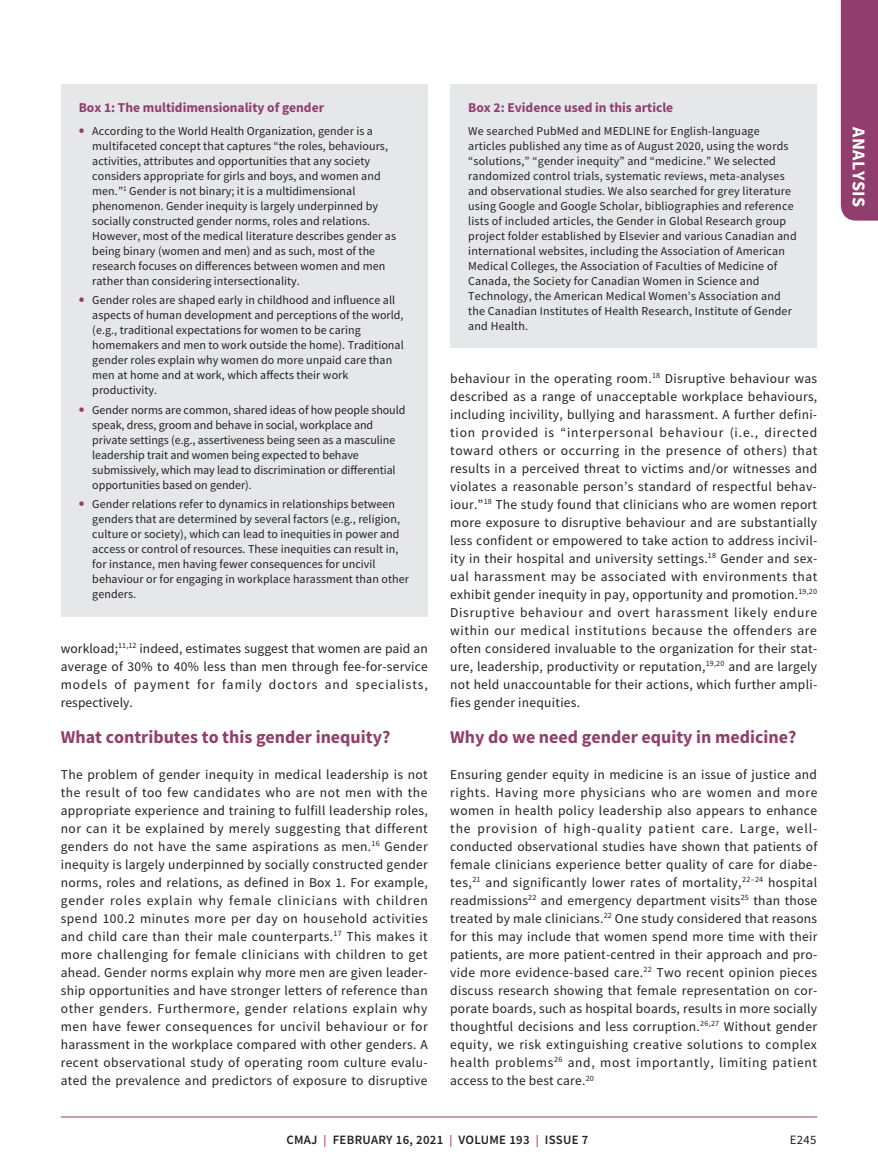
<style>
.page{position:relative;width:878px;height:1175px;background:#fff}
.page>*{position:absolute;margin:0;border:0;box-sizing:border-box;transform-origin:0 0}
.t1{font:700 18px "Source Sans Pro";color:#913e6e}
.t2{font:700 18px "Source Sans Pro";letter-spacing:.025em;color:#fff}
.t3{font:13.5px/18px "Source Sans Pro";letter-spacing:.02em;color:#231f20;text-align:justify}
.t4{font:700 13.5px "Source Sans Pro";color:#913e6e}
.t5{font:600 12.75px "Source Sans Pro";letter-spacing:.025em;color:#231f20}
.t6{font:12.75px "Source Sans Pro";color:#231f20}
.t7{font:12px/15px "Source Sans Pro";letter-spacing:.005em;color:#231f20}
.s1{font-weight:700;font-size:16.5px;color:#913e6e}
.s2{font-size:12px;color:#c5384e}
</style>
<div class="page">
<div style="left:840px;top:0;width:38px;height:220px;background:#913e6e"></div>
<hr style="left:61px;top:1116px;width:756px;height:1px;background:#913e6e">
<div style="left:61px;top:84px;width:367px;height:532px;background:#e6e7e9"></div>
<div style="left:450px;top:84px;width:367px;height:264px;background:#e6e7e9"></div>
<p class="t4" style="left:79px;top:99px;width:247px">Box 1: The multidimensionality of gender</p>
<p class="t7" style="left:92px;top:123px;width:305px;text-indent:-14px"><span class="s1">•</span> According to the World Health Organization, gender is a multifaceted concept that captures “the roles, behaviours, activities, attributes and opportunities that any society considers appropriate for girls and boys, and women and men.”<sup>1</sup> Gender is not binary; it is a multidimensional phenomenon. Gender inequity is largely underpinned by socially constructed gender norms, roles and relations.<br>However, most of the medical literature describes gender as being binary (women and men) and as such, most of the research focuses on differences between women and men rather than considering intersectionality.</p>
<p class="t7" style="left:92px;top:293px;width:313px;text-indent:-14px"><span class="s1">•</span> Gender roles are shaped early in childhood and influence all aspects of human development and perceptions of the world, (e.g., traditional expectations for women to be caring homemakers and men to work outside the home). Traditional gender roles explain why women do more unpaid care than men at home and at work, which affects their work productivity.</p>
<p class="t7" style="left:92px;top:402px;width:314px;text-indent:-14px"><span class="s1">•</span> Gender norms are common, shared ideas of how people should speak, dress, groom and behave in social, workplace and private settings (e.g., assertiveness being seen as a masculine leadership trait and women being expected to behave submissively, which may lead to discrimination or differential opportunities based on gender).</p>
<p class="t7" style="left:92px;top:497px;width:318px;text-indent:-14px"><span class="s1">•</span> Gender relations refer to dynamics in relationships between genders that are determined by several factors (e.g., religion, culture or society), which can lead to inequities in power and access or control of resources. These inequities can result in, for instance, men having fewer consequences for uncivil behaviour or for engaging in workplace harassment than other genders.</p>
<p class="t3" style="left:61px;top:639px;width:368px">workload;<sup>11,12</sup> indeed, estimates suggest that women are paid an average of 30% to 40% less than men through fee-for-service models of payment for family doctors and specialists, respectively.</p>
<h1 class="t1" style="left:61px;top:724px;width:331px">What contributes to this gender inequity?</h1>
<p class="t3" style="left:61px;top:765px;width:368px">The problem of gender inequity in medical leadership is not the result of too few candidates who are not men with the appropriate experience and training to fulfill leadership roles, nor can it be explained by merely suggesting that different genders do not have the same aspirations as men.<sup>16</sup> Gender inequity is largely underpinned by socially constructed gender norms, roles and relations, as defined in Box 1. For example, gender roles explain why female clinicians with children spend 100.2 minutes more per day on household activities and child care than their male counterparts.<sup>17</sup> This makes it more challenging for female clinicians with children to get ahead. Gender norms explain why more men are given leader&shy;ship opportunities and have stronger letters of reference than other genders. Furthermore, gender relations explain why men have fewer consequences for uncivil behaviour or for harassment in the workplace compared with other genders. A recent observational study of operating room culture evalu&shy;ated the prevalence and predictors of exposure to disruptive</p>
<p class="t4" style="left:468px;top:99px;width:206px">Box 2: Evidence used in this article</p>
<p class="t7" style="left:468px;top:123px;width:330px">We searched PubMed and MEDLINE for English-language articles published any time as of August 2020, using the words “solutions,” “gender inequity” and “medicine.” We selected randomized control trials, systematic reviews, meta-analyses and observational studies. We also searched for grey literature using Google and Google Scholar, bibliographies and reference lists of included articles, the Gender in Global Research group project folder established by Elsevier and various Canadian and international websites, including the Association of American Medical Colleges, the Association of Faculties of Medicine of Canada, the Society for Canadian Women in Science and Technology, the American Medical Women’s Association and the Canadian Institutes of Health Research, Institute of Gender and Health.</p>
<p class="t3" style="left:450px;top:369px;width:369px">behaviour in the operating room.<sup>18</sup> Disruptive behaviour was described as a range of unacceptable workplace behaviours, including incivility, bullying and harassment. A further defini&shy;tion provided is “interpersonal behaviour (i.e., directed toward others or occurring in the presence of others) that results in a perceived threat to victims and/or witnesses and violates a reasonable person’s standard of respectful behav&shy;iour.”<sup>18</sup> The study found that clinicians who are women report more exposure to disruptive behaviour and are substantially less confident or empowered to take action to address incivil&shy;ity in their hospital and university settings.<sup>18</sup> Gender and sex&shy;ual harassment may be associated with environments that exhibit gender inequity in pay, opportunity and promotion.<sup>19,20<br></sup>Disruptive behaviour and overt harassment likely endure within our medical institutions because the offenders are often considered invaluable to the organization for their stat&shy;ure, leadership, productivity or reputation,<sup>19,20</sup> and are largely not held unaccountable for their actions, which further ampli&shy;fies gender inequities.</p>
<h1 class="t1" style="left:450px;top:724px;width:348px">Why do we need gender equity in medicine?</h1>
<p class="t3" style="left:450px;top:765px;width:368px">Ensuring gender equity in medicine is an issue of justice and rights. Having more physicians who are women and more women in health policy leadership also appears to enhance the provision of high-quality patient care. Large, well&shy;conducted observational studies have shown that patients of female clinicians experience better quality of care for diabe&shy;tes,<sup>21</sup> and significantly lower rates of mortality,<sup>22–24</sup> hospital readmissions<sup>22</sup> and emergency department visits<sup>25</sup> than those treated by male clinicians.<sup>22</sup> One study considered that reasons for this may include that women spend more time with their patients, are more patient-centred in their approach and pro&shy;vide more evidence-based care.<sup>22</sup> Two recent opinion pieces discuss research showing that female representation on cor&shy;porate boards, such as hospital boards, results in more socially thoughtful decisions and less corruption.<sup>26,27</sup> Without gender equity, we risk extinguishing creative solutions to complex health problems<sup>26</sup> and, most importantly, limiting patient access to the best care.<sup>20</sup></p>
<p class="t5" style="left:286px;top:1131px;width:303px">CMAJ <span class="s2">|</span> FEBRUARY 16, 2021 <span class="s2">|</span> VOLUME 193 <span class="s2">|</span> ISSUE 7</p>
<p class="t6" style="left:789px;top:1132px;width:28px">E245</p>
<h1 class="t2" style="left:871px;top:127px;width:81px;rotate:90deg">ANALYSIS</h1>
</div>
